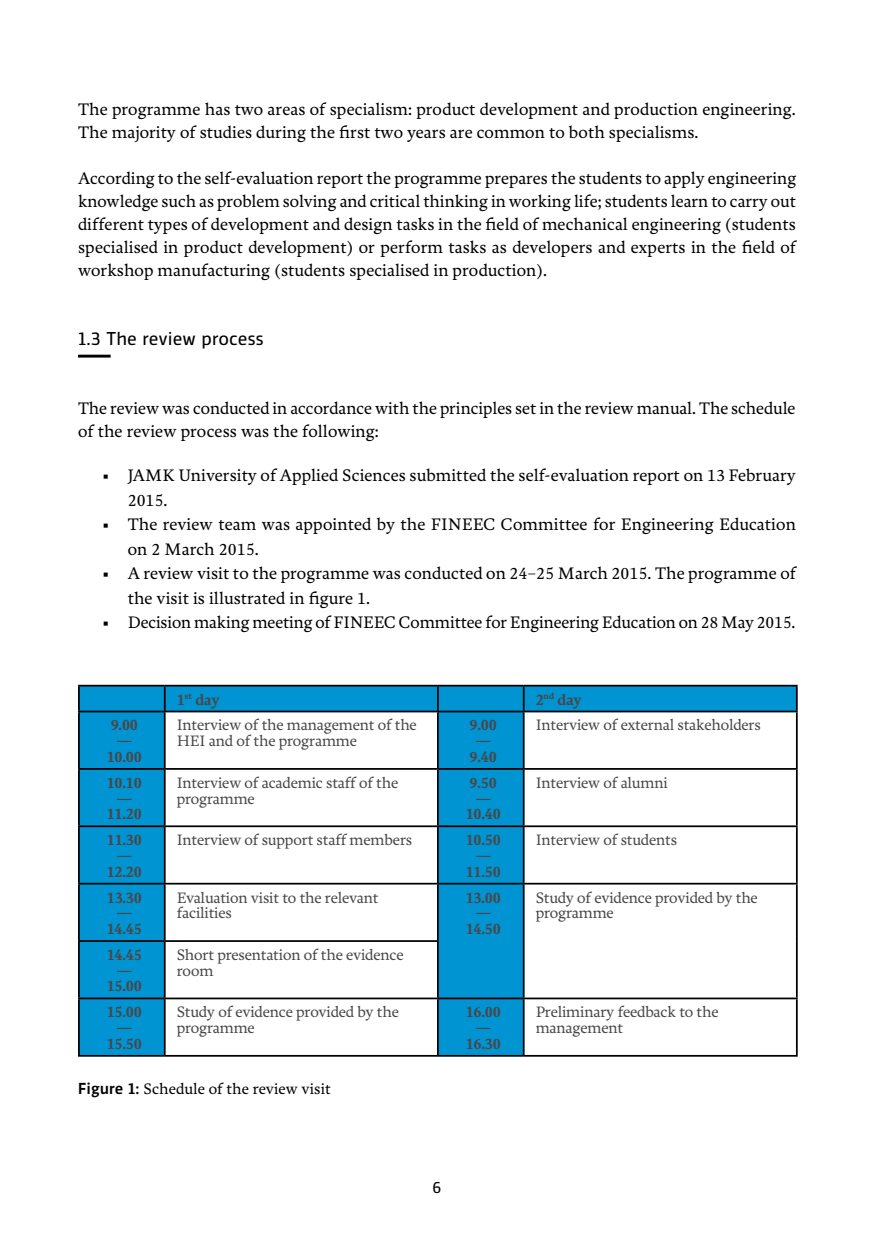
<style>
.page{position:relative;width:874px;height:1241px;background:#fff}
.page>*{position:absolute;margin:0;border:0;box-sizing:border-box;transform-origin:0 0}
.t1{font:17.5px "Vinkel";letter-spacing:-.005em;color:#000}
.t2{font:500 17.32px/22.9px "Freya";letter-spacing:.005em;color:#000}
.t3{font:500 15.75px/15.8px "Freya";letter-spacing:-.01em;color:#48484a}
.t4{font:700 15.75px/15.8px "Freya";letter-spacing:-.01em;color:#48484a;text-align:center}
.t5{font:500 15.75px "Freya";letter-spacing:.005em;color:#000}
.t6{font:15.4px "Vinkel";color:#000}
.s1{font-family:"Vinkel";font-size:15.05px}
</style>
<div class="page">
<hr style="left:78px;top:354px;width:33px;height:3px;background:#000">
<svg style="left:80px;top:686px;width:715px;height:368px"></svg>
<hr style="left:78px;top:684px;width:87px;height:2px;background:#000">
<hr style="left:78px;top:686px;width:2px;height:24px;background:#000">
<hr style="left:165px;top:684px;width:272px;height:2px;background:#000">
<svg style="left:164px;top:686px;width:1px;height:24px"></svg>
<hr style="left:437px;top:684px;width:86px;height:2px;background:#000">
<svg style="left:437px;top:686px;width:1px;height:24px"></svg>
<hr style="left:523px;top:684px;width:274px;height:2px;background:#000">
<hr style="left:522px;top:686px;width:2px;height:24px;background:#000">
<hr style="left:795px;top:686px;width:2px;height:24px;background:#000">
<hr style="left:78px;top:710px;width:87px;height:2px;background:#000">
<hr style="left:78px;top:712px;width:2px;height:56px;background:#000">
<hr style="left:165px;top:710px;width:272px;height:2px;background:#000">
<hr style="left:164px;top:712px;width:1px;height:56px;background:#000">
<hr style="left:437px;top:710px;width:86px;height:2px;background:#000">
<hr style="left:437px;top:712px;width:1px;height:56px;background:#000">
<hr style="left:523px;top:710px;width:274px;height:2px;background:#000">
<hr style="left:522px;top:712px;width:2px;height:56px;background:#000">
<hr style="left:795px;top:712px;width:2px;height:56px;background:#000">
<hr style="left:78px;top:768px;width:87px;height:1px;background:#000">
<hr style="left:78px;top:769px;width:2px;height:56px;background:#000">
<hr style="left:165px;top:768px;width:272px;height:1px;background:#000">
<hr style="left:164px;top:769px;width:1px;height:56px;background:#000">
<hr style="left:437px;top:768px;width:86px;height:1px;background:#000">
<hr style="left:437px;top:769px;width:1px;height:56px;background:#000">
<hr style="left:523px;top:768px;width:274px;height:1px;background:#000">
<hr style="left:522px;top:769px;width:2px;height:56px;background:#000">
<hr style="left:795px;top:769px;width:2px;height:56px;background:#000">
<hr style="left:78px;top:825px;width:87px;height:2px;background:#000">
<hr style="left:78px;top:827px;width:2px;height:55px;background:#000">
<hr style="left:165px;top:825px;width:272px;height:2px;background:#000">
<hr style="left:164px;top:827px;width:1px;height:55px;background:#000">
<hr style="left:437px;top:825px;width:86px;height:2px;background:#000">
<hr style="left:437px;top:827px;width:1px;height:55px;background:#000">
<hr style="left:523px;top:825px;width:274px;height:2px;background:#000">
<hr style="left:522px;top:827px;width:2px;height:55px;background:#000">
<hr style="left:795px;top:827px;width:2px;height:55px;background:#000">
<hr style="left:78px;top:882px;width:87px;height:2px;background:#000">
<hr style="left:78px;top:884px;width:2px;height:56px;background:#000">
<hr style="left:165px;top:882px;width:272px;height:2px;background:#000">
<hr style="left:164px;top:884px;width:1px;height:56px;background:#000">
<hr style="left:437px;top:882px;width:86px;height:2px;background:#000">
<hr style="left:437px;top:884px;width:1px;height:56px;background:#000">
<hr style="left:523px;top:882px;width:274px;height:2px;background:#000">
<hr style="left:522px;top:884px;width:2px;height:56px;background:#000">
<hr style="left:795px;top:884px;width:2px;height:56px;background:#000">
<hr style="left:78px;top:940px;width:87px;height:1px;background:#000">
<hr style="left:78px;top:941px;width:2px;height:56px;background:#000">
<hr style="left:165px;top:940px;width:273px;height:1px;background:#000">
<hr style="left:164px;top:941px;width:1px;height:56px;background:#000">
<hr style="left:437px;top:941px;width:1px;height:56px;background:#000">
<hr style="left:522px;top:940px;width:2px;height:57px;background:#000">
<hr style="left:795px;top:940px;width:2px;height:57px;background:#000">
<hr style="left:78px;top:997px;width:87px;height:2px;background:#000">
<hr style="left:78px;top:999px;width:2px;height:55px;background:#000">
<hr style="left:165px;top:997px;width:272px;height:2px;background:#000">
<hr style="left:164px;top:999px;width:1px;height:55px;background:#000">
<hr style="left:437px;top:997px;width:86px;height:2px;background:#000">
<hr style="left:437px;top:999px;width:1px;height:55px;background:#000">
<hr style="left:523px;top:997px;width:274px;height:2px;background:#000">
<hr style="left:522px;top:999px;width:2px;height:55px;background:#000">
<hr style="left:795px;top:999px;width:2px;height:55px;background:#000">
<hr style="left:78px;top:1054px;width:87px;height:2px;background:#000">
<hr style="left:165px;top:1054px;width:272px;height:2px;background:#000">
<hr style="left:437px;top:1054px;width:86px;height:2px;background:#000">
<hr style="left:523px;top:1054px;width:274px;height:2px;background:#000">
<p class="t2" style="left:78px;top:98px;width:719px">The programme has two areas of specialism: product development and production engineering.<br>The majority of studies during the first two years are common to both specialisms.</p>
<p class="t2" style="left:78px;top:167px;width:719px;text-align:justify">According to the self-evaluation report the programme prepares the students to apply engineering knowledge such as problem solving and critical thinking in working life; students learn to carry out different types of development and design tasks in the field of mechanical engineering (students specialised in product development) or perform tasks as developers and experts in the field of workshop manufacturing (students specialised in production).</p>
<p class="t1" style="left:78px;top:326px;width:187px">1.3 The review process</p>
<p class="t2" style="left:78px;top:397px;width:718px">The review was conducted in accordance with the principles set in the review manual. The schedule of the review process was the following:</p>
<p class="t2" style="left:128px;top:463px;width:669px;line-height:24.5px;text-indent:-24px">▪ JAMK University of Applied Sciences submitted the self-evaluation report on 13 February<br>2015.</p>
<p class="t2" style="left:128px;top:512px;width:669px;line-height:24.5px;text-indent:-24px">▪ The review team was appointed by the FINEEC Committee for Engineering Education on 2 March 2015.</p>
<p class="t2" style="left:128px;top:561px;width:669px;line-height:24.5px;text-indent:-24px">▪ A review visit to the programme was conducted on 24–25 March 2015. The programme of the visit is illustrated in figure 1.</p>
<p class="t2" style="left:103px;top:611px;width:693px">▪ Decision making meeting of FINEEC Committee for Engineering Education on 28 May 2015.</p>
<p class="t4" style="left:177px;top:691px;width:44px">1<sup>st</sup> day</p>
<p class="t4" style="left:535px;top:691px;width:48px">2<sup>nd</sup> day</p>
<p class="t4" style="left:107px;top:717px;width:37px">9.00 —<br>10.00</p>
<p class="t3" style="left:177px;top:717px;width:241px">Interview of the management of the<br>HEI and of the programme</p>
<p class="t4" style="left:469px;top:717px;width:29px">9.00 —<br>9.40</p>
<p class="t3" style="left:535px;top:717px;width:226px">Interview of external stakeholders</p>
<p class="t4" style="left:107px;top:775px;width:37px">10.10 —<br>11.20</p>
<p class="t3" style="left:177px;top:775px;width:223px">Interview of academic staff of the programme</p>
<p class="t4" style="left:465px;top:775px;width:37px">9.50 —<br>10.40</p>
<p class="t3" style="left:535px;top:775px;width:133px">Interview of alumni</p>
<p class="t4" style="left:107px;top:832px;width:37px">11.30 —<br>12.20</p>
<p class="t3" style="left:177px;top:832px;width:237px">Interview of support staff members</p>
<p class="t4" style="left:465px;top:832px;width:37px">10.50 —<br>11.50</p>
<p class="t3" style="left:535px;top:832px;width:143px">Interview of students</p>
<p class="t4" style="left:107px;top:889px;width:37px">13.30 —<br>14.45</p>
<p class="t3" style="left:177px;top:889px;width:203px">Evaluation visit to the relevant facilities</p>
<p class="t4" style="left:465px;top:889px;width:37px">13.00 —<br>14.50</p>
<p class="t3" style="left:535px;top:889px;width:223px">Study of evidence provided by the programme</p>
<p class="t4" style="left:107px;top:947px;width:37px">14.45 —<br>15.00</p>
<p class="t3" style="left:177px;top:947px;width:228px">Short presentation of the evidence room</p>
<p class="t4" style="left:107px;top:1004px;width:37px">15.00 —<br>15.50</p>
<p class="t3" style="left:177px;top:1004px;width:223px">Study of evidence provided by the programme</p>
<p class="t4" style="left:465px;top:1004px;width:37px">16.00 —<br>16.30</p>
<p class="t3" style="left:535px;top:1004px;width:184px">Preliminary feedback to the management</p>
<p class="t5" style="left:78px;top:1080px;width:254px"><span class="s1">Figure 1:</span> Schedule of the review visit</p>
<p class="t6" style="left:432px;top:1176px;width:10px">6</p>
</div>
